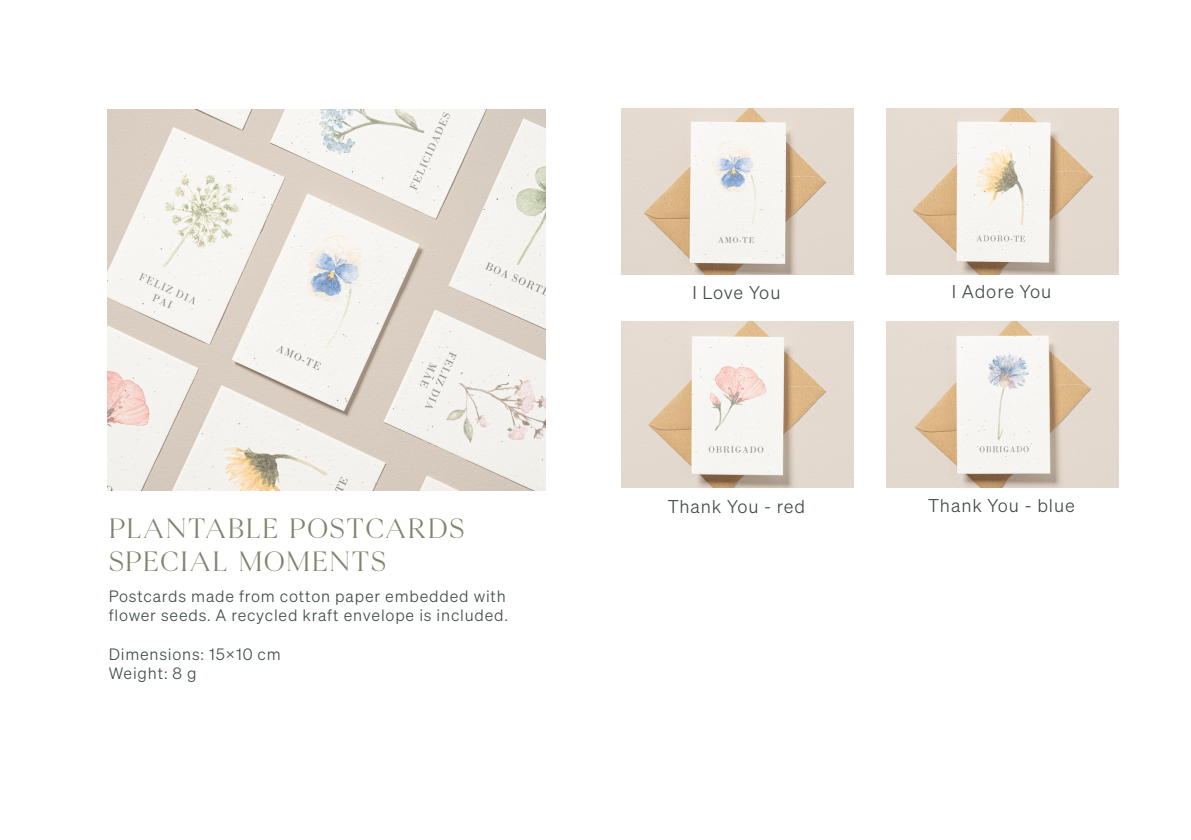
<style>
.page{position:relative;width:1191px;height:840px;background:#fff}
.page>*{position:absolute;margin:0;border:0;box-sizing:border-box;transform-origin:0 0}
.t1{font:28px/33.6px "Iskry";letter-spacing:.045em;color:#81836d}
.t2{font:18px "Sohne Leicht";letter-spacing:.05em;color:#404a49}
.t3{font:16px/19.2px "Sohne Leicht";letter-spacing:.05em;color:#404a49}
</style>
<div class="page">
<img style="left:107px;top:109px;width:439px;height:381px">
<img style="left:621px;top:322px;width:232px;height:165px">
<img style="left:621px;top:109px;width:232px;height:165px">
<img style="left:886px;top:321px;width:232px;height:166px">
<img style="left:886px;top:109px;width:232px;height:165px">
<h1 class="t1" style="left:109px;top:507px;width:357px">PLANTABLE POSTCARDS<br>SPECIAL MOMENTS</h1>
<p class="t3" style="left:109px;top:586px;width:401px">Postcards made from cotton paper embedded with flower seeds. A recycled kraft envelope is included.</p>
<p class="t3" style="left:109px;top:643px;width:173px">Dimensions: 15x10 cm<br>Weight: 8 g</p>
<p class="t2" style="left:692px;top:281px;width:90px">I Love You</p>
<p class="t2" style="left:667px;top:495px;width:139px">Thank You - red</p>
<p class="t2" style="left:951px;top:281px;width:101px">I Adore You</p>
<p class="t2" style="left:928px;top:495px;width:148px">Thank You - blue</p>
</div>
